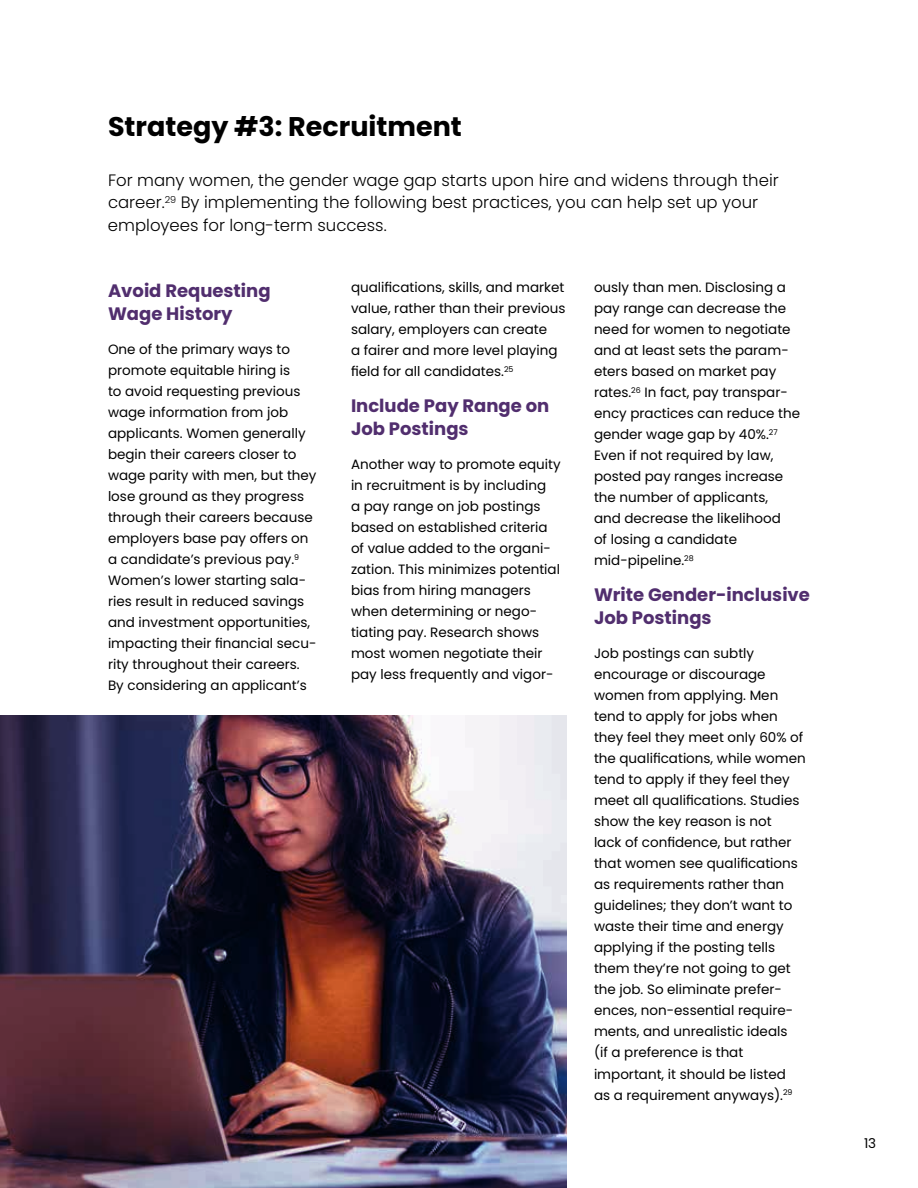
<style>
.page{position:relative;width:918px;height:1188px;background:#fff}
.page>*{position:absolute;margin:0;border:0;box-sizing:border-box;transform-origin:0 0}
.t1{font:700 27px "Poppins";color:#000}
.t2{font:700 18px/22.5px "Poppins";color:#512e6e}
.t3{font:300 16.5px/22.5px "Poppins";color:#000}
.t4{font:13.5px/21px "Poppins";color:#000}
</style>
<div class="page">
<img style="left:0;top:716px;width:567px;height:472px">
<h1 class="t1" style="left:108px;top:111px;width:355px">Strategy #3: Recruitment</h1>
<p class="t3" style="left:108px;top:169px;width:672px">For many women, the gender wage gap starts upon hire and widens through their career.<sup>29</sup> By implementing the following best practices, you can help set up your employees for long-term success.</p>
<h2 class="t2" style="left:108px;top:280px;width:164px">Avoid Requesting<br>Wage History</h2>
<p class="t4" style="left:108px;top:339px;width:210px">One of the primary ways to promote equitable hiring is<br>to avoid requesting previous wage information from job applicants. Women generally begin their careers closer to wage parity with men, but they lose ground as they progress through their careers because employers base pay offers on a candidate’s previous pay.<sup>9<br></sup>Women’s lower starting sala&shy;ries result in reduced savings and investment opportunities, impacting their financial secu&shy;rity throughout their careers.<br>By considering an applicant’s</p>
<p class="t4" style="left:351px;top:277px;width:216px">qualifications, skills, and market value, rather than their previous salary, employers can create<br>a fairer and more level playing field for all candidates.<sup>25</sup></p>
<h2 class="t2" style="left:351px;top:395px;width:200px">Include Pay Range on<br>Job Postings</h2>
<p class="t4" style="left:351px;top:454px;width:211px">Another way to promote equity in recruitment is by including<br>a pay range on job postings based on established criteria of value added to the organi&shy;zation. This minimizes potential bias from hiring managers when determining or nego&shy;tiating pay. Research shows most women negotiate their pay less frequently and vigor-</p>
<p class="t4" style="left:594px;top:277px;width:208px">ously than men. Disclosing a pay range can decrease the need for women to negotiate and at least sets the param&shy;eters based on market pay rates.<sup>26</sup> In fact, pay transpar&shy;ency practices can reduce the gender wage gap by 40%.<sup>27<br></sup>Even if not required by law, posted pay ranges increase the number of applicants,<br>and decrease the likelihood<br>of losing a candidate mid-pipeline.<sup>28</sup></p>
<h2 class="t2" style="left:594px;top:584px;width:217px">Write Gender-inclusive<br>Job Postings</h2>
<p class="t4" style="left:594px;top:643px;width:213px">Job postings can subtly encourage or discourage women from applying. Men tend to apply for jobs when they feel they meet only 60% of the qualifications, while women tend to apply if they feel they meet all qualifications. Studies show the key reason is not<br>lack of confidence, but rather that women see qualifications as requirements rather than guidelines; they don’t want to waste their time and energy applying if the posting tells them they’re not going to get the job. So eliminate prefer&shy;ences, non-essential require&shy;ments, and unrealistic ideals<br>(if a preference is that important, it should be listed<br>as a requirement anyways).<sup>29</sup></p>
<p class="t4" style="left:864px;top:1133px;width:14px">13</p>
</div>
